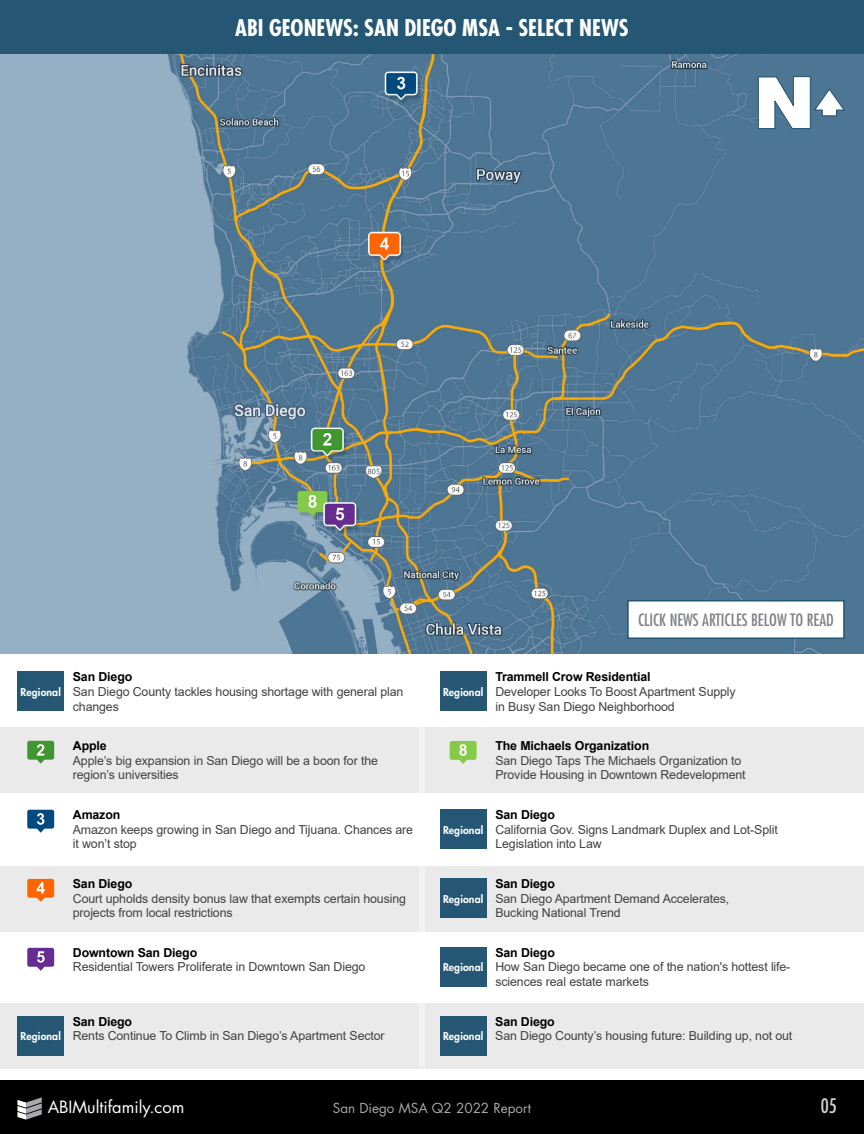
<style>
.page{position:relative;width:864px;height:1134px;background:#fff}
.page>*{position:absolute;margin:0;border:0;box-sizing:border-box;transform-origin:0 0}
.t1{font:700 condensed 22.5px "Futura Std";color:#fff}
.t2{font:condensed 19.5px "Futura Std";color:#d1d3d4}
.t3{font:condensed 16.5px "Futura Std";color:#808285}
.t4{font:16.5px "Futura Std";color:#fff}
.t5{font:13.5px "Futura Std";color:#a7a9ac}
.t6{font:12.3px/14.9px "Arial";letter-spacing:-.01em;color:#414042}
.t7{font:700 12.3px "Arial";letter-spacing:-.01em;color:#000}
.t8{font:800 10.5px "Futura Std";letter-spacing:.01em;color:#fff}
</style>
<div class="page">
<img style="left:0;top:54px;width:864px;height:600px">
<div style="left:1px;top:1003px;width:863px;height:66px;background:#eaeaeb"></div>
<div style="left:1px;top:866px;width:863px;height:66px;background:#eaeaeb"></div>
<div style="left:1px;top:727px;width:863px;height:66px;background:#eaeaeb"></div>
<div style="left:0;top:0;width:864px;height:54px;background:#255775"></div>
<svg style="left:757px;top:76px;width:89px;height:54px"></svg>
<div style="left:628px;top:601px;width:216px;height:37px;background:#fff"></div>
<div style="left:627px;top:600px;width:218px;height:39px;border:2px solid #255775"></div>
<div style="left:440px;top:1017px;width:46px;height:39px;background:#255775"></div>
<div style="left:440px;top:948px;width:46px;height:39px;background:#255775"></div>
<div style="left:440px;top:879px;width:46px;height:39px;background:#255775"></div>
<div style="left:440px;top:810px;width:46px;height:39px;background:#255775"></div>
<img style="left:450px;top:741px;width:27px;height:23px">
<div style="left:440px;top:672px;width:46px;height:39px;background:#255775"></div>
<div style="left:18px;top:1017px;width:46px;height:39px;background:#255775"></div>
<img style="left:27px;top:948px;width:27px;height:23px">
<img style="left:27px;top:879px;width:27px;height:23px">
<img style="left:27px;top:810px;width:27px;height:23px">
<img style="left:27px;top:741px;width:27px;height:23px">
<div style="left:18px;top:672px;width:46px;height:39px;background:#255775"></div>
<div style="left:0;top:1080px;width:864px;height:54px;background:#000"></div>
<svg style="left:17px;top:1097px;width:25px;height:23px"></svg>
<h1 class="t1" style="left:235px;top:14px;width:395px">ABI GEONEWS: SAN DIEGO MSA - SELECT NEWS</h1>
<p class="t8" style="left:21px;top:685px;width:42px">Regional</p>
<p class="t7" style="left:73px;top:668px;width:61px">San Diego</p>
<p class="t6" style="left:73px;top:684px;width:332px">San Diego County tackles housing shortage with general plan changes</p>
<p class="t7" style="left:73px;top:737px;width:35px">Apple</p>
<p class="t6" style="left:73px;top:753px;width:307px">Apple’s big expansion in San Diego will be a boon for the region’s universities</p>
<p class="t7" style="left:73px;top:806px;width:49px">Amazon</p>
<p class="t6" style="left:73px;top:822px;width:342px">Amazon keeps growing in San Diego and Tijuana. Chances are it won’t stop</p>
<p class="t7" style="left:73px;top:875px;width:61px">San Diego</p>
<p class="t6" style="left:73px;top:891px;width:335px">Court upholds density bonus law that exempts certain housing projects from local restrictions</p>
<p class="t7" style="left:73px;top:944px;width:126px">Downtown San Diego</p>
<p class="t6" style="left:73px;top:960px;width:294px">Residential Towers Proliferate in Downtown San Diego</p>
<p class="t8" style="left:21px;top:1030px;width:42px">Regional</p>
<p class="t7" style="left:73px;top:1013px;width:61px">San Diego</p>
<p class="t6" style="left:73px;top:1029px;width:313px">Rents Continue To Climb in San Diego’s Apartment Sector</p>
<h3 class="t3" style="left:638px;top:610px;width:197px">CLICK NEWS ARTICLES BELOW TO READ</h3>
<p class="t8" style="left:443px;top:685px;width:42px">Regional</p>
<p class="t8" style="left:443px;top:823px;width:42px">Regional</p>
<p class="t8" style="left:443px;top:892px;width:42px">Regional</p>
<p class="t8" style="left:443px;top:961px;width:42px">Regional</p>
<p class="t8" style="left:443px;top:1030px;width:42px">Regional</p>
<p class="t7" style="left:495px;top:668px;width:157px">Trammell Crow Residential</p>
<p class="t6" style="left:495px;top:684px;width:242px">Developer Looks To Boost Apartment Supply in Busy San Diego Neighborhood</p>
<p class="t7" style="left:495px;top:737px;width:155px">The Michaels Organization</p>
<p class="t6" style="left:495px;top:753px;width:252px">San Diego Taps The Michaels Organization to<br>Provide Housing in Downtown Redevelopment</p>
<p class="t7" style="left:495px;top:806px;width:61px">San Diego</p>
<p class="t6" style="left:495px;top:822px;width:284px">California Gov. Signs Landmark Duplex and Lot-Split<br>Legislation into Law</p>
<p class="t7" style="left:495px;top:875px;width:61px">San Diego</p>
<p class="t6" style="left:495px;top:891px;width:235px">San Diego Apartment Demand Accelerates,<br>Bucking National Trend</p>
<p class="t7" style="left:495px;top:944px;width:61px">San Diego</p>
<p class="t6" style="left:495px;top:960px;width:297px">How San Diego became one of the nation's hottest life&shy;sciences real estate markets</p>
<p class="t7" style="left:495px;top:1013px;width:61px">San Diego</p>
<p class="t6" style="left:495px;top:1029px;width:299px">San Diego County’s housing future: Building up, not out</p>
<h3 class="t4" style="left:48px;top:1097px;width:138px">ABIMultifamily.com</h3>
<p class="t5" style="left:333px;top:1100px;width:200px">San Diego MSA Q2 2022 Report</p>
<h2 class="t2" style="left:821px;top:1095px;width:18px">05</h2>
</div>
